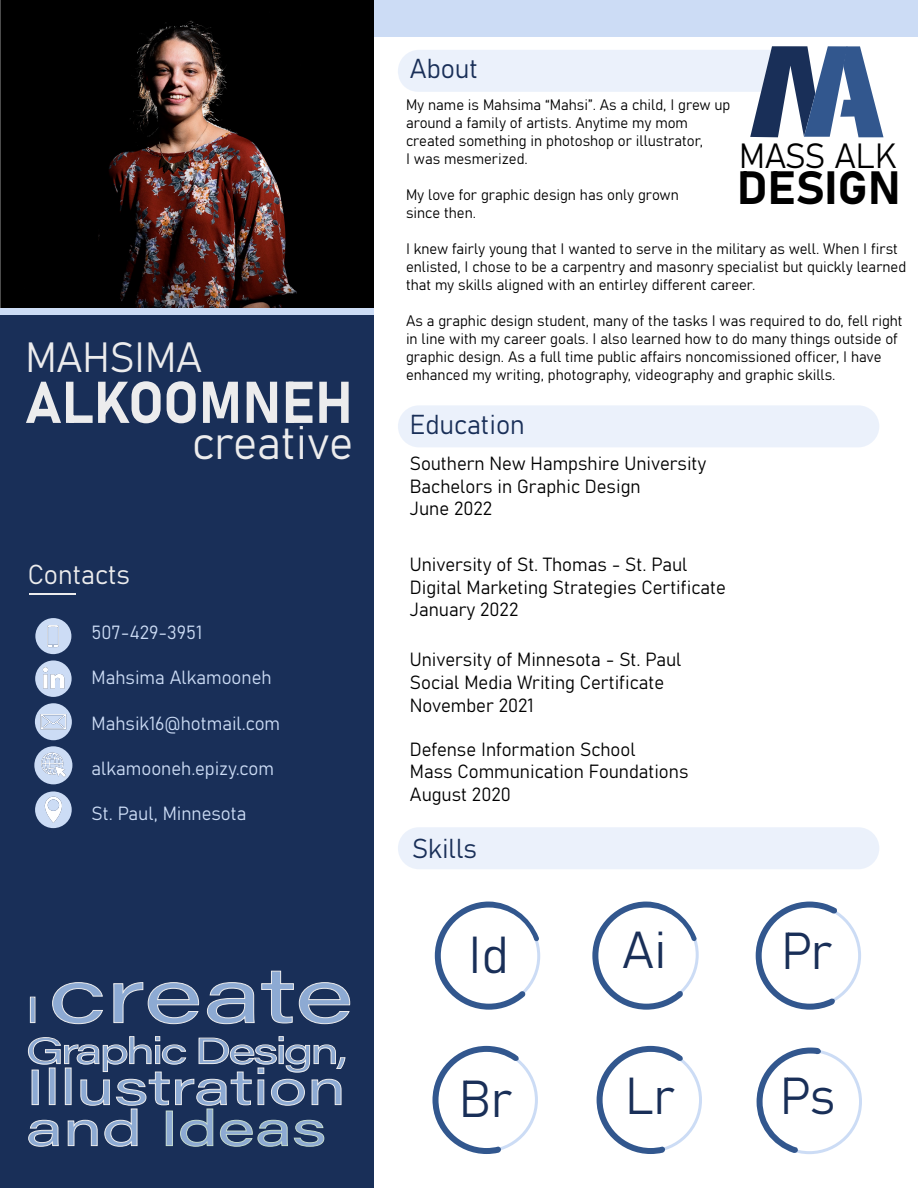
<style>
.page{position:relative;width:918px;height:1188px;background:#fff}
.page>*{position:absolute;margin:0;border:0;box-sizing:border-box;transform-origin:0 0}
.t1{font:76.8px "Acumin Pro Wide";letter-spacing:-.005em;color:#8daad3;scale:1.26 1}
.t2{font:58.05px "Bahnschrift";color:#ececed}
.t3{font:51.3px "Bahnschrift";color:#192f58}
.t4{font:48.75px/41px "Acumin Pro Wide";color:#8daad3;scale:1.26 1}
.t5{font:46.5px "Bahnschrift";color:#ececed}
.t6{font:46.05px "Bahnschrift";letter-spacing:-.01em;color:#000}
.t7{font:41.7px "Bahnschrift";letter-spacing:-.005em;color:#ececed}
.t8{font:35.85px "Acumin Pro Wide";letter-spacing:-.065em;color:#8daad3;scale:1.26 1}
.t9{font:34.5px "Bahnschrift";letter-spacing:-.01em;color:#000}
.t10{font:27px "Bahnschrift";color:#192f58}
.t11{font:27px "Bahnschrift";color:#ececed}
.t12{font:18.9px/22.6px "Bahnschrift";color:#000}
.t13{font:18.9px "Bahnschrift";color:#ccdcf5}
.t14{font:15px/18px "Bahnschrift";color:#000}
.s1{font-size:35.85px}
</style>
<div class="page">
<img style="left:0;top:0;width:374px;height:308px">
<div style="left:0;top:312px;width:374px;height:876px;background:#192f58"></div>
<div style="left:0;top:308px;width:374px;height:7px;background:#ccdcf5"></div>
<hr style="left:29px;top:593px;width:46px;height:1px;background:#ececed">
<div style="left:398px;top:405px;width:481px;height:42px;background:#ebf1fb;border-radius:21px"></div>
<div style="left:398px;top:827px;width:481px;height:42px;background:#ebf1fb;border-radius:21px"></div>
<div style="left:374px;top:0;width:544px;height:36px;background:#ccdcf5"></div>
<div style="left:30px;top:997px;width:5px;height:26px;border:1px solid #ececed"></div>
<svg style="left:52px;top:982px;width:51px;height:42px"></svg>
<svg style="left:113px;top:982px;width:86px;height:42px"></svg>
<svg style="left:207px;top:982px;width:48px;height:42px"></svg>
<svg style="left:261px;top:971px;width:89px;height:53px"></svg>
<svg style="left:28px;top:1036px;width:317px;height:111px"></svg>
<svg style="left:398px;top:46px;width:486px;height:91px"></svg>
<svg style="left:757px;top:1048px;width:64px;height:105px"></svg>
<svg style="left:597px;top:1046px;width:86px;height:108px"></svg>
<svg style="left:433px;top:1046px;width:86px;height:108px"></svg>
<svg style="left:592px;top:901px;width:105px;height:109px"></svg>
<svg style="left:756px;top:902px;width:81px;height:108px"></svg>
<svg style="left:435px;top:901px;width:104px;height:109px"></svg>
<svg style="left:35px;top:660px;width:37px;height:37px"></svg>
<svg style="left:35px;top:618px;width:37px;height:36px"></svg>
<svg style="left:35px;top:703px;width:37px;height:37px"></svg>
<svg style="left:34px;top:746px;width:38px;height:38px"></svg>
<svg style="left:35px;top:791px;width:37px;height:37px"></svg>
<div style="left:48px;top:800px;width:11px;height:11px;background:#ccdcf5;border-radius:50%"></div>
<h3 class="t7" style="left:25px;top:326px;width:178px">MAHSIMA</h3>
<h2 class="t2" style="left:25px;top:358px;width:329px">ALKOOMNEH</h2>
<h3 class="t5" style="left:192px;top:407px;width:162px">creative</h3>
<h3 class="t11" style="left:28px;top:554px;width:104px">Contacts</h3>
<p class="t13" style="left:92px;top:618px;width:112px">507-429-3951</p>
<p class="t13" style="left:92px;top:663px;width:181px">Mahsima Alkamooneh</p>
<p class="t13" style="left:92px;top:709px;width:190px">Mahsik16@hotmail.com</p>
<p class="t13" style="left:92px;top:754px;width:184px">alkamooneh.epizy.com</p>
<p class="t13" style="left:92px;top:799px;width:156px">St. Paul, Minnesota</p>
<h1 class="t1" style="left:26px;top:941px;width:262px"><span class="s1">I</span> create</h1>
<h3 class="t8" style="left:26px;top:1025px;width:257px">Graphic Design,</h3>
<h3 class="t4" style="left:26px;top:1065px;width:256px">Illustration and Ideas</h3>
<h3 class="t10" style="left:410px;top:48px;width:70px">About</h3>
<p class="t14" style="left:406px;top:94px;width:326px">My name is Mahsima “Mahsi”. As a child, I grew up around a family of artists. Anytime my mom created something in photoshop or illustrator,<br>I was mesmerized.</p>
<p class="t14" style="left:406px;top:184px;width:274px">My love for graphic design has only grown since then.</p>
<p class="t14" style="left:406px;top:238px;width:502px">I knew fairly young that I wanted to serve in the military as well. When I first enlisted, I chose to be a carpentry and masonry specialist but quickly learned that my skills aligned with an entirley different career.</p>
<p class="t14" style="left:406px;top:310px;width:498px">As a graphic design student, many of the tasks I was required to do, fell right in line with my career goals. I also learned how to do many things outside of graphic design. As a full time public affairs noncomissioned officer, I have enhanced my writing, photography, videography and graphic skills.</p>
<h3 class="t9" style="left:739px;top:129px;width:159px">MASS ALK</h3>
<h3 class="t6" style="left:737px;top:153px;width:166px">DESIGN</h3>
<h3 class="t10" style="left:410px;top:404px;width:116px">Education</h3>
<p class="t12" style="left:410px;top:451px;width:298px">Southern New Hampshire University<br>Bachelors in Graphic Design<br>June 2022</p>
<p class="t12" style="left:410px;top:552px;width:317px">University of St. Thomas - St. Paul<br>Digital Marketing Strategies Certificate<br>January 2022</p>
<p class="t12" style="left:410px;top:647px;width:273px">University of Minnesota - St. Paul<br>Social Media Writing Certificate<br>November 2021</p>
<p class="t12" style="left:410px;top:737px;width:280px">Defense Information School<br>Mass Communication Foundations<br>August 2020</p>
<h3 class="t10" style="left:412px;top:828px;width:66px">Skills</h3>
<h3 class="t3" style="left:468px;top:916px;width:42px">Id</h3>
<h3 class="t3" style="left:622px;top:911px;width:46px">Ai</h3>
<h3 class="t3" style="left:782px;top:912px;width:52px">Pr</h3>
<h3 class="t3" style="left:459px;top:1060px;width:55px">Br</h3>
<h3 class="t3" style="left:625px;top:1057px;width:51px">Lr</h3>
<h3 class="t3" style="left:780px;top:1057px;width:57px">Ps</h3>
</div>
